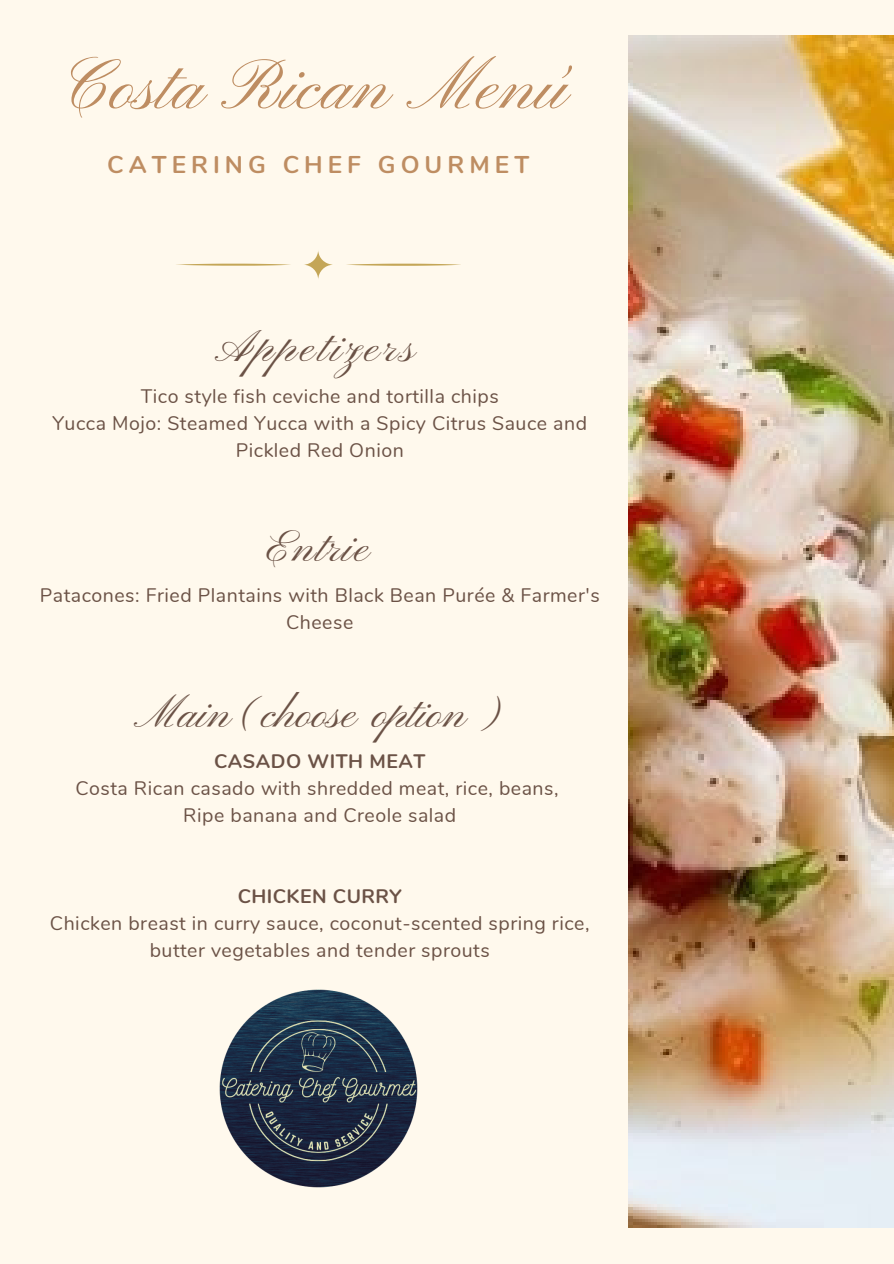
<style>
.page{position:relative;width:894px;height:1264px;background:#fff}
.page>*{position:absolute;margin:0;border:0;box-sizing:border-box;transform-origin:0 0}
.t1{font:72px "Pinyon Script";color:#be8d62}
.t2{font:45.3px "Pinyon Script";letter-spacing:.08em;color:#6b5246}
.t3{font:45px "Pinyon Script";color:#6b5246}
.t4{font:700 24.3px "Nunito";letter-spacing:.21em;color:#be8d62}
.t5{font:19.5px/27px "Nunito";letter-spacing:.025em;color:#6b5246;text-align:center}
.t6{font:700 19.5px "Nunito";letter-spacing:.025em;color:#6b5246}
</style>
<div class="page">
<div style="left:0;top:0;width:893px;height:1263px;background:#fff9ed"></div>
<img style="left:628px;top:36px;width:265px;height:1191px">
<svg style="left:304px;top:251px;width:29px;height:28px"></svg>
<svg style="left:346px;top:264px;width:114px;height:2px"></svg>
<svg style="left:176px;top:264px;width:115px;height:2px"></svg>
<img style="left:219px;top:989px;width:199px;height:199px">
<p class="t1" style="left:66px;top:46px;width:506px">Costa Rican Menú</p>
<p class="t4" style="left:107px;top:148px;width:423px">CATERING CHEF GOURMET</p>
<p class="t2" style="left:219px;top:322px;width:198px">Appetizers</p>
<p class="t5" style="left:141px;top:383px;width:359px">Tico style fish ceviche and tortilla chips</p>
<p class="t5" style="left:52px;top:410px;width:536px">Yucca Mojo: Steamed Yucca with a Spicy Citrus Sauce and<br>Pickled Red Onion</p>
<p class="t3" style="left:268px;top:521px;width:104px">Entrie</p>
<p class="t5" style="left:40px;top:582px;width:561px">Patacones: Fried Plantains with Black Bean Purée &amp; Farmer's<br>Cheese</p>
<p class="t3" style="left:141px;top:688px;width:359px">Main(choose option)</p>
<p class="t6" style="left:214px;top:748px;width:213px">CASADO WITH MEAT</p>
<p class="t5" style="left:75px;top:775px;width:484px">Costa Rican casado with shredded meat, rice, beans,</p>
<p class="t5" style="left:183px;top:802px;width:274px">Ripe banana and Creole salad</p>
<p class="t6" style="left:237px;top:883px;width:166px">CHICKEN CURRY</p>
<p class="t5" style="left:50px;top:910px;width:541px">Chicken breast in curry sauce, coconut-scented spring rice, butter vegetables and tender sprouts</p>
</div>
